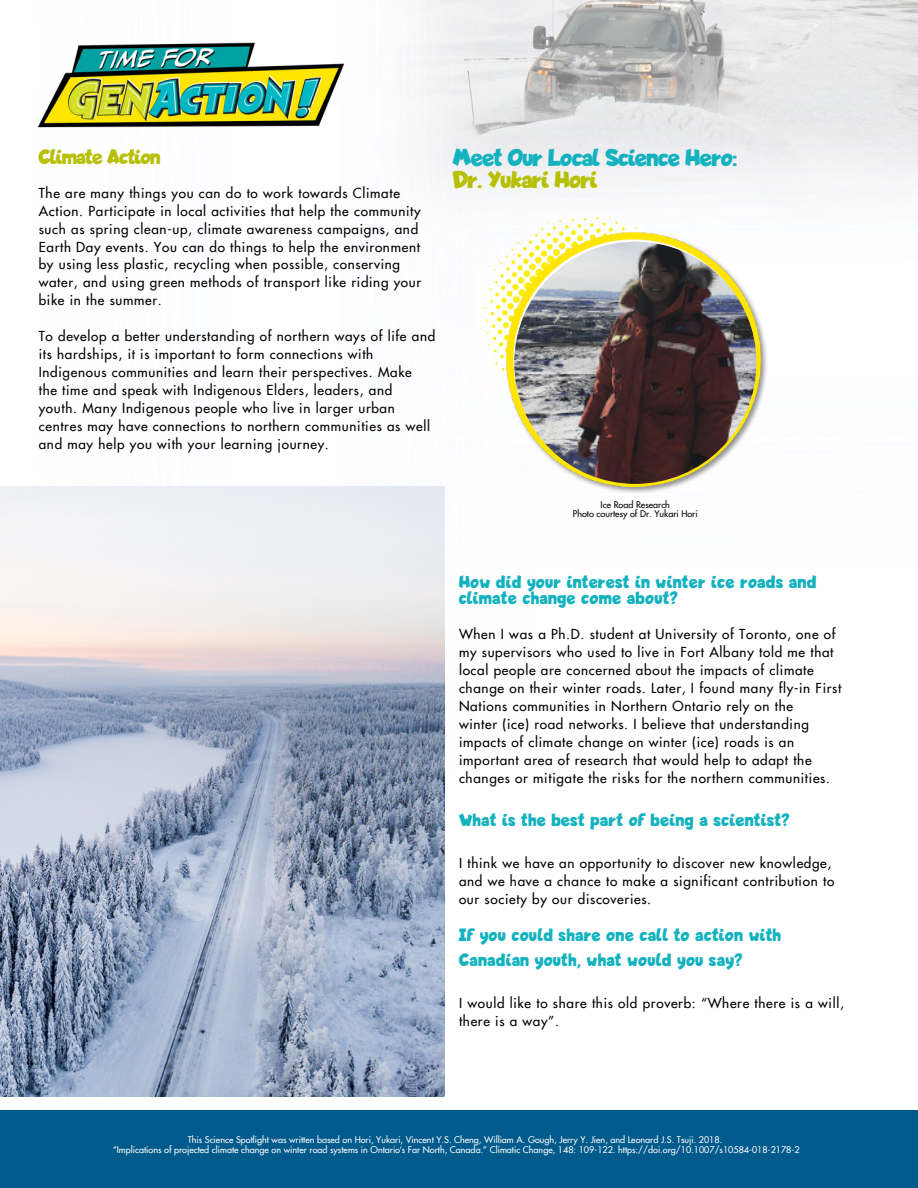
<style>
.page{position:relative;width:918px;height:1188px;background:#fff}
.page>*{position:absolute;margin:0;border:0;box-sizing:border-box;transform-origin:0 0}
.t1{font:700 24.6px "Lapsus Pro";color:#12b2bf}
.t2{font:700 24.6px "Lapsus Pro";color:#b6bf00}
.t3{font:700 21px "Lapsus Pro";color:#b6bf00}
.t4{font:700 18px/15.8px "Lapsus Pro";letter-spacing:.05em;color:#12b2bf}
.t5{font:500 13.5px/18px "Futura";letter-spacing:.05em;color:#000}
.t6{font:500 9px "Futura";color:#fff}
.t7{font:500 9px "Futura";color:#000}
.s1{font-family:"Noto Sans";font-weight:400}
</style>
<div class="page">
<img style="left:536px;top:0;width:382px;height:68px">
<img style="left:536px;top:68px;width:382px;height:125px">
<img style="left:39px;top:0;width:497px;height:487px">
<img style="left:416px;top:211px;width:351px;height:282px">
<img style="left:514px;top:242px;width:242px;height:242px;border-radius:50%">
<img style="left:0;top:487px;width:445px;height:609px">
<div style="left:0;top:1111px;width:918px;height:77px;background:#005a8b"></div>
<img style="left:37px;top:0;width:319px;height:164px">
<p class="t3" style="left:39px;top:146px;width:123px">Climate Action</p>
<p class="t5" style="left:39px;top:185px;width:384px">The are many things you can do to work towards Climate Action. Participate in local activities that help the community such as spring clean-up, climate awareness campaigns, and Earth Day events. You can do things to help the environment by using less plastic, recycling when possible, conserving water, and using green methods of transport like riding your bike in the summer.</p>
<p class="t5" style="left:39px;top:328px;width:398px">To develop a better understanding of northern ways of life and its hardships, it is important to form connections with Indigenous communities and learn their perspectives. Make<br>the time and speak with Indigenous Elders, leaders, and<br>youth. Many Indigenous people who live in larger urban centres may have connections to northern communities as well and may help you with your learning journey.</p>
<p class="t1" style="left:453px;top:146px;width:286px">Meet Our Local Science Hero:</p>
<p class="t2" style="left:453px;top:167px;width:146px">Dr. Yukari Hori</p>
<p class="t7" style="left:601px;top:500px;width:71px">Ice Road Research</p>
<p class="t7" style="left:573px;top:509px;width:126px">Photo courtesy of Dr. Yukari Hori</p>
<p class="t4" style="left:459px;top:574px;width:359px">How did your interest in winter ice roads and climate change come about?</p>
<p class="t5" style="left:459px;top:625px;width:384px">When I was a Ph.D. student at University of Toronto, one of my supervisors who used to live in Fort Albany told me that local people are concerned about the impacts of climate change on their winter roads. Later, I found many fly-in First Nations communities in Northern Ontario rely on the</p>
<p class="t5" style="left:459px;top:715px;width:373px">winter (ice) road networks. I believe that understanding impacts of climate change on winter (ice) roads is an important area of research that would help to adapt the changes or mitigate the risks for the northern communities.</p>
<p class="t4" style="left:459px;top:813px;width:332px">What is the best part of being a scientist?</p>
<p class="t5" style="left:459px;top:855px;width:377px">I think we have an opportunity to discover new knowledge, and we have a chance to make a significant contribution to our society by our discoveries.</p>
<p class="t4" style="left:459px;top:928px;width:323px">If you could share one call to action with</p>
<p class="t4" style="left:459px;top:952px;width:285px">Canadian youth, what would you say?</p>
<p class="t5" style="left:459px;top:994px;width:386px">I would like to share this old proverb: “Where there is a will, there is a way”.</p>
<p class="t6" style="left:188px;top:1135px;width:536px">This Science Spotlight was written based on Hori, Yukari, Vincent Y.S. Cheng, William A. Gough, Jerry Y. Jien, and Leonard J.S. Tsuji. 2018.</p>
<p class="t6" style="left:113px;top:1146px;width:688px">“Implications of projected climate change on winter road systems in Ontario<span class="s1">ʼ</span>s Far North, Canada.” Climatic Change, 148: 109-122. https://doi.org/10.1007/s10584-018-2178-2</p>
</div>
